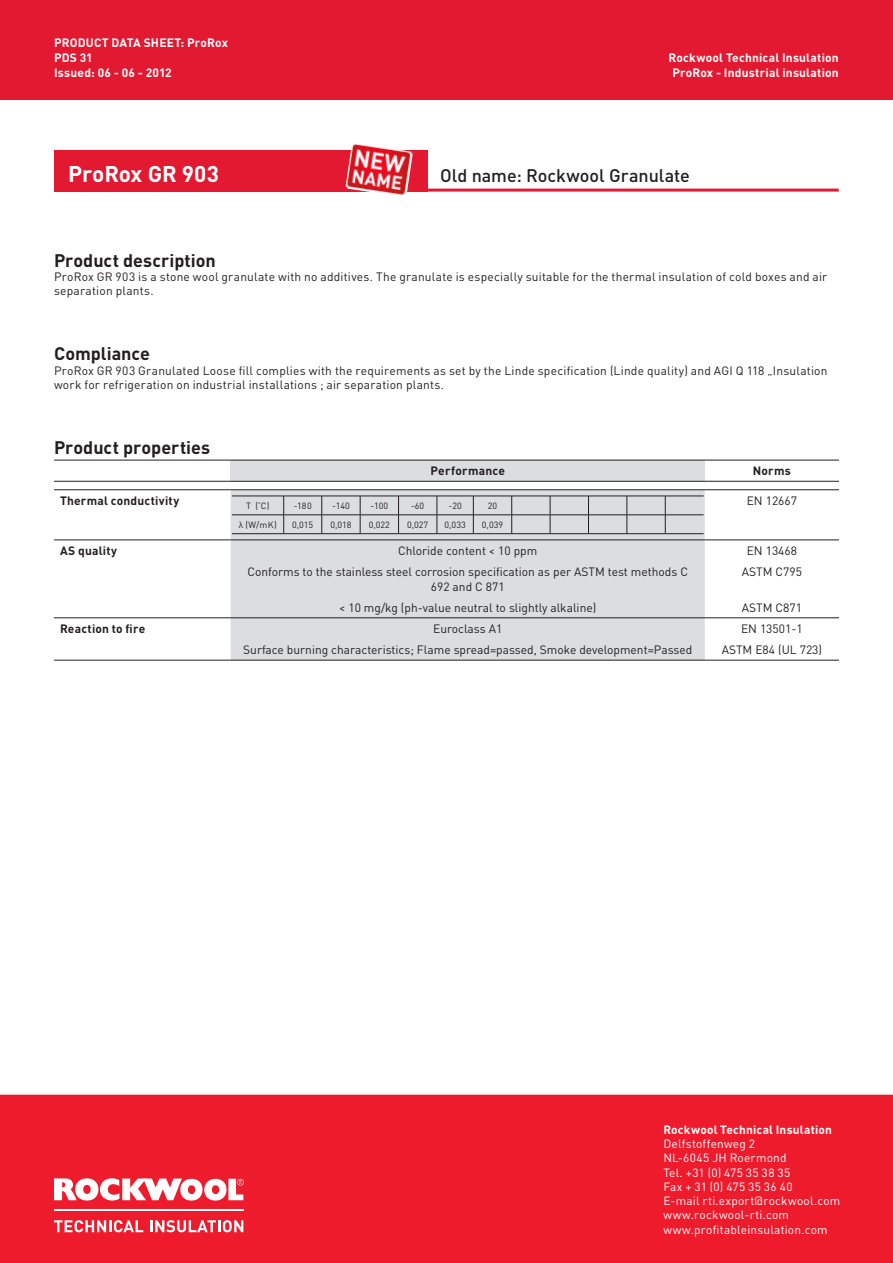
<style>
.page{position:relative;width:893px;height:1263px;background:#fff}
.page>*{position:absolute;margin:0;border:0;box-sizing:border-box;transform-origin:0 0}
.t1{font:700 22.5px "DIN Pro";color:#fff}
.t2{font:700 18px "DIN Pro";color:#231f20}
.t3{font:500 18px "DIN Pro";color:#231f20}
.t4{font:12px/14.4px "DIN Pro";letter-spacing:.01em;color:#231f20}
.t5{font:700 12px/15px "DIN Pro";letter-spacing:.015em;color:#fff;text-align:center}
.t6{font:700 12px "DIN Pro";letter-spacing:.015em;color:#231f20}
.t7{font:11.85px "DIN Pro";letter-spacing:.02em;color:#fff}
.t8{font:700 11.85px "DIN Pro";letter-spacing:.02em;color:#fff}
.t9{font:9px "DIN Pro";color:#231f20}
</style>
<div class="page">
<div style="left:0;top:0;width:893px;height:100px;background:#e21931"></div>
<div style="left:54px;top:150px;width:373px;height:42px;background:#e21931"></div>
<div style="left:0;top:1095px;width:893px;height:168px;background:#ee1b2d"></div>
<hr style="left:327px;top:189px;width:512px;height:3px;background:#e21931">
<img style="left:345px;top:143px;width:68px;height:53px">
<div style="left:231px;top:460px;width:474px;height:21px;background:#dbdddf"></div>
<svg style="left:231px;top:490px;width:474px;height:170px;background:#d4d6d8"></svg>
<div style="left:231px;top:541px;width:474px;height:76px;background:#dbdddf"></div>
<hr style="left:54px;top:489px;width:177px;height:1px;background:#231f20">
<hr style="left:231px;top:489px;width:474px;height:1px;background:#231f20">
<hr style="left:705px;top:489px;width:134px;height:1px;background:#231f20">
<hr style="left:54px;top:617px;width:177px;height:1px;background:#231f20">
<hr style="left:54px;top:660px;width:177px;height:1px;background:#231f20">
<hr style="left:54px;top:540px;width:177px;height:1px;background:#231f20">
<hr style="left:705px;top:540px;width:134px;height:1px;background:#231f20">
<hr style="left:231px;top:617px;width:474px;height:1px;background:#231f20">
<hr style="left:705px;top:617px;width:134px;height:1px;background:#231f20">
<hr style="left:231px;top:660px;width:474px;height:1px;background:#231f20">
<hr style="left:705px;top:660px;width:134px;height:1px;background:#231f20">
<hr style="left:54px;top:460px;width:177px;height:1px;background:#231f20">
<hr style="left:231px;top:460px;width:474px;height:1px;background:#231f20">
<hr style="left:705px;top:460px;width:134px;height:1px;background:#231f20">
<hr style="left:54px;top:481px;width:177px;height:1px;background:#231f20">
<hr style="left:231px;top:481px;width:474px;height:1px;background:#231f20">
<hr style="left:705px;top:481px;width:134px;height:1px;background:#231f20">
<hr style="left:231px;top:540px;width:474px;height:1px;background:#231f20">
<hr style="left:232px;top:496px;width:52px;height:1px;background:#231f20">
<hr style="left:284px;top:496px;width:38px;height:1px;background:#231f20">
<hr style="left:322px;top:496px;width:38px;height:1px;background:#231f20">
<hr style="left:360px;top:496px;width:39px;height:1px;background:#231f20">
<hr style="left:399px;top:496px;width:38px;height:1px;background:#231f20">
<hr style="left:437px;top:496px;width:36px;height:1px;background:#231f20">
<hr style="left:473px;top:496px;width:39px;height:1px;background:#231f20">
<hr style="left:512px;top:496px;width:38px;height:1px;background:#231f20">
<hr style="left:550px;top:496px;width:38px;height:1px;background:#231f20">
<hr style="left:588px;top:496px;width:39px;height:1px;background:#231f20">
<hr style="left:627px;top:496px;width:38px;height:1px;background:#231f20">
<hr style="left:665px;top:496px;width:39px;height:1px;background:#231f20">
<hr style="left:232px;top:515px;width:52px;height:1px;background:#231f20">
<hr style="left:284px;top:515px;width:38px;height:1px;background:#231f20">
<svg style="left:283px;top:496px;width:1px;height:37px"></svg>
<hr style="left:322px;top:515px;width:38px;height:1px;background:#231f20">
<svg style="left:321px;top:496px;width:1px;height:37px"></svg>
<hr style="left:360px;top:515px;width:39px;height:1px;background:#231f20">
<svg style="left:360px;top:496px;width:1px;height:37px"></svg>
<hr style="left:399px;top:515px;width:38px;height:1px;background:#231f20">
<svg style="left:398px;top:496px;width:1px;height:37px"></svg>
<hr style="left:437px;top:515px;width:36px;height:1px;background:#231f20">
<svg style="left:437px;top:496px;width:1px;height:37px"></svg>
<hr style="left:473px;top:515px;width:39px;height:1px;background:#231f20">
<svg style="left:473px;top:496px;width:1px;height:37px"></svg>
<hr style="left:512px;top:515px;width:38px;height:1px;background:#231f20">
<svg style="left:511px;top:496px;width:1px;height:37px"></svg>
<hr style="left:550px;top:515px;width:38px;height:1px;background:#231f20">
<svg style="left:550px;top:496px;width:1px;height:37px"></svg>
<hr style="left:588px;top:515px;width:39px;height:1px;background:#231f20">
<svg style="left:588px;top:496px;width:1px;height:37px"></svg>
<hr style="left:627px;top:515px;width:38px;height:1px;background:#231f20">
<svg style="left:627px;top:496px;width:1px;height:37px"></svg>
<hr style="left:665px;top:515px;width:39px;height:1px;background:#231f20">
<svg style="left:665px;top:496px;width:1px;height:37px"></svg>
<hr style="left:232px;top:533px;width:52px;height:1px;background:#231f20">
<hr style="left:284px;top:533px;width:38px;height:1px;background:#231f20">
<hr style="left:322px;top:533px;width:38px;height:1px;background:#231f20">
<hr style="left:360px;top:533px;width:39px;height:1px;background:#231f20">
<hr style="left:399px;top:533px;width:38px;height:1px;background:#231f20">
<hr style="left:437px;top:533px;width:36px;height:1px;background:#231f20">
<hr style="left:473px;top:533px;width:39px;height:1px;background:#231f20">
<hr style="left:512px;top:533px;width:38px;height:1px;background:#231f20">
<hr style="left:550px;top:533px;width:38px;height:1px;background:#231f20">
<hr style="left:588px;top:533px;width:39px;height:1px;background:#231f20">
<hr style="left:627px;top:533px;width:38px;height:1px;background:#231f20">
<hr style="left:665px;top:533px;width:39px;height:1px;background:#231f20">
<svg style="left:54px;top:1178px;width:190px;height:22px"></svg>
<hr style="left:54px;top:1209px;width:189px;height:2px;background:#fff">
<svg style="left:54px;top:1220px;width:89px;height:12px"></svg>
<svg style="left:150px;top:1220px;width:93px;height:12px"></svg>
<p class="t5" style="left:54px;top:35px;width:176px">PRODUCT DATA SHEET: ProRox</p>
<p class="t5" style="left:54px;top:50px;width:40px">PDS 31</p>
<p class="t5" style="left:54px;top:65px;width:119px">Issued: 06 - 06 - 2012</p>
<p class="t1" style="left:68px;top:159px;width:152px">ProRox GR 903</p>
<p class="t5" style="left:668px;top:50px;width:172px">Rockwool Technical Insulation<br>ProRox - Industrial insulation</p>
<p class="t3" style="left:440px;top:163px;width:251px">Old name: Rockwool Granulate</p>
<p class="t2" style="left:54px;top:248px;width:163px">Product description</p>
<p class="t4" style="left:54px;top:269px;width:775px">ProRox GR 903 is a stone wool granulate with no additives. The granulate is especially suitable for the thermal insulation of cold boxes and air separation plants.</p>
<p class="t2" style="left:54px;top:342px;width:97px">Compliance</p>
<p class="t4" style="left:54px;top:363px;width:775px">ProRox GR 903 Granulated Loose fill complies with the requirements as set by the Linde specification (Linde quality) and AGI Q 118 „Insulation work for refrigeration on industrial installations ; air separation plants.</p>
<p class="t2" style="left:54px;top:435px;width:158px">Product properties</p>
<p class="t6" style="left:431px;top:463px;width:76px">Performance</p>
<p class="t6" style="left:753px;top:463px;width:40px">Norms</p>
<p class="t6" style="left:60px;top:492px;width:121px">Thermal conductivity</p>
<p class="t9" style="left:246px;top:499px;width:25px">T (<sup>°</sup>C)</p>
<p class="t9" style="left:294px;top:499px;width:19px">-180</p>
<p class="t9" style="left:332px;top:499px;width:19px">-140</p>
<p class="t9" style="left:370px;top:499px;width:19px">-100</p>
<p class="t9" style="left:411px;top:499px;width:15px">-60</p>
<p class="t9" style="left:448px;top:499px;width:15px">-20</p>
<p class="t9" style="left:488px;top:499px;width:11px">20</p>
<p class="t9" style="left:239px;top:518px;width:39px">λ (W/mK)</p>
<p class="t9" style="left:292px;top:518px;width:23px">0,015</p>
<p class="t9" style="left:330px;top:518px;width:23px">0,018</p>
<p class="t9" style="left:369px;top:518px;width:23px">0,022</p>
<p class="t9" style="left:407px;top:518px;width:23px">0,027</p>
<p class="t9" style="left:445px;top:518px;width:23px">0,033</p>
<p class="t9" style="left:482px;top:518px;width:23px">0,039</p>
<p class="t4" style="left:747px;top:493px;width:52px">EN 12667</p>
<p class="t6" style="left:60px;top:543px;width:59px">AS quality</p>
<p class="t4" style="left:398px;top:543px;width:141px">Chloride content &lt; 10 ppm</p>
<p class="t4" style="left:747px;top:543px;width:52px">EN 13468</p>
<p class="t4" style="left:247px;top:564px;width:442px;text-align:center">Conforms to the stainless steel corrosion specification as per ASTM test methods C<br>692 and C 871</p>
<p class="t4" style="left:742px;top:564px;width:62px">ASTM C795</p>
<p class="t4" style="left:339px;top:600px;width:259px">&lt; 10 mg/kg (ph-value neutral to slightly alkaline)</p>
<p class="t4" style="left:742px;top:600px;width:62px">ASTM C871</p>
<p class="t6" style="left:60px;top:620px;width:87px">Reaction to fire</p>
<p class="t4" style="left:433px;top:621px;width:70px">Euroclass A1</p>
<p class="t4" style="left:741px;top:621px;width:63px">EN 13501-1</p>
<p class="t4" style="left:243px;top:642px;width:451px">Surface burning characteristics; Flame spread=passed, Smoke development=Passed</p>
<p class="t4" style="left:722px;top:642px;width:102px">ASTM E84 (UL 723)</p>
<p class="t8" style="left:663px;top:1121px;width:170px">Rockwool Technical Insulation</p>
<p class="t7" style="left:663px;top:1136px;width:93px">Delfstoffenweg 2</p>
<p class="t7" style="left:663px;top:1150px;width:125px">NL-6045 JH Roermond</p>
<p class="t7" style="left:663px;top:1164px;width:128px">Tel. +31 (0) 475 35 38 35</p>
<p class="t7" style="left:663px;top:1178px;width:131px">Fax + 31 (0) 475 35 36 40</p>
<p class="t7" style="left:663px;top:1193px;width:178px">E-mail rti.export@rockwool.com</p>
<p class="t7" style="left:663px;top:1207px;width:127px">www.rockwool-rti.com</p>
<p class="t7" style="left:663px;top:1221px;width:166px">www.profitableinsulation.com</p>
</div>
